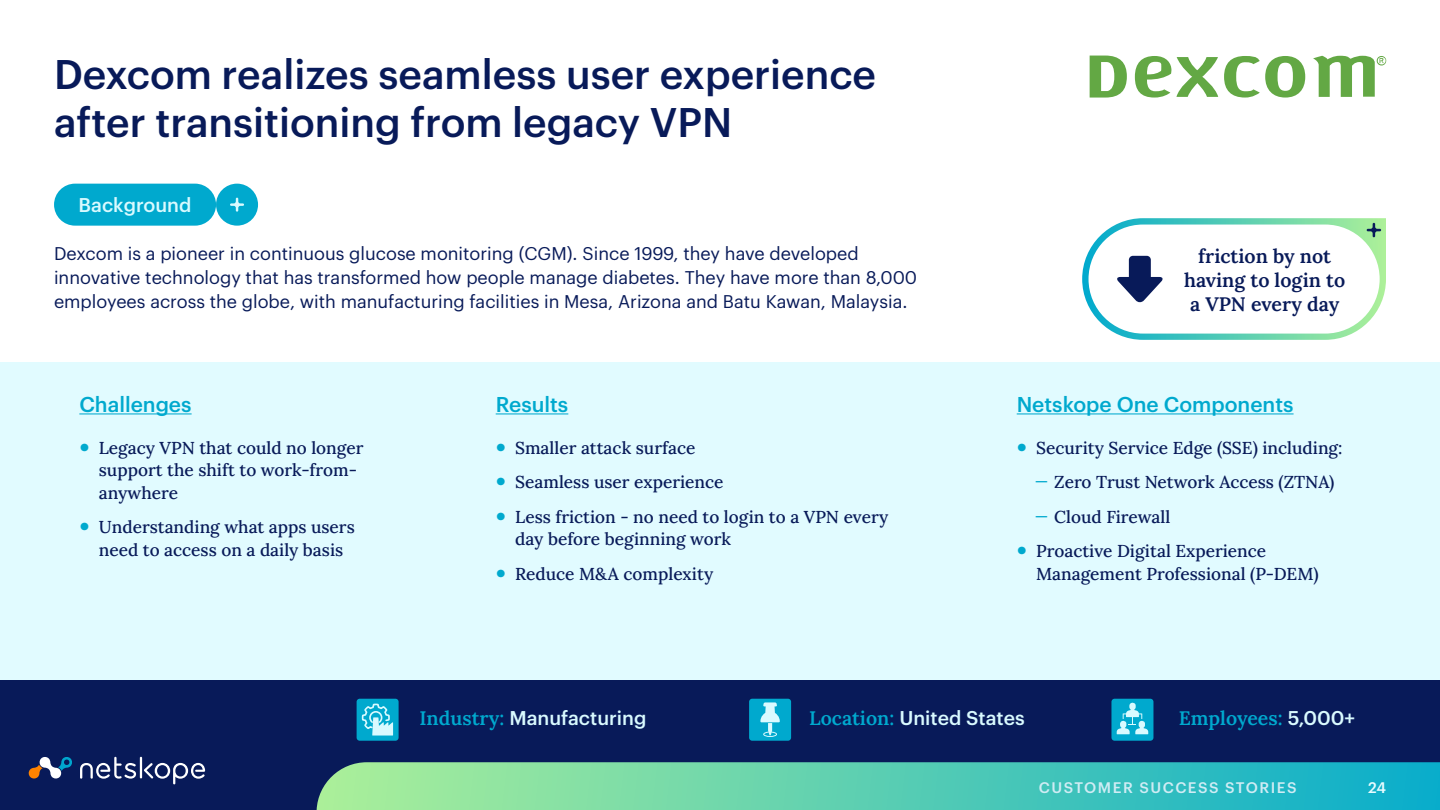
<style>
.page{position:relative;width:1440px;height:810px;background:#fff}
.page>*{position:absolute;margin:0;border:0;box-sizing:border-box;transform-origin:0 0}
.t1{font:500 40.5px/48.6px "Graphik";color:#081a59}
.t2{font:500 21px "Graphik";color:#00a9ce}
.t3{font:500 19.5px "Graphik";color:#d9faff}
.t4{font:19.5px/24px "Lora";color:#081a59;text-align:center}
.t5{font:19.5px "Lora";letter-spacing:-.005em;color:#00a9ce}
.t6{font:18px/24px "Graphik";color:#081a59}
.t7{font:17.25px/22.5px "Lora";color:#081a59}
.t8{font:500 15px "Graphik";letter-spacing:.1em;color:#d0ecf4}
.t9{font:500 15px "Graphik";color:#e9fcff}
.s1{font-size:25.5px;color:#00a9ce}
.s2{font-family:"Lora";font-weight:400;color:#00a9ce}
.s3{font-family:"Graphik";font-weight:500;color:#d9faff}
</style>
<div class="page">
<div style="left:0;top:679px;width:1440px;height:131px;background:#081a59"></div>
<svg style="left:317px;top:762px;width:1123px;height:48px;background:#57cab1"></svg>
<svg style="left:28px;top:757px;width:44px;height:22px"></svg>
<hr style="left:140px;top:757px;width:2px;height:21px;background:#fff">
<svg style="left:80px;top:757px;width:56px;height:22px"></svg>
<svg style="left:144px;top:763px;width:61px;height:21px"></svg>
<div style="left:0;top:362px;width:1440px;height:318px;background:#e1fbff"></div>
<hr style="left:496px;top:413px;width:72px;height:1px;background:#00a9ce">
<hr style="left:1017px;top:413px;width:277px;height:1px;background:#00a9ce">
<hr style="left:79px;top:413px;width:113px;height:1px;background:#00a9ce">
<div style="left:54px;top:184px;width:162px;height:42px;background:#00a9ce;border-radius:21px"></div>
<div style="left:216px;top:184px;width:42px;height:42px;background:#00a9ce;border-radius:50%"></div>
<svg style="left:230px;top:198px;width:14px;height:14px"></svg>
<div style="left:357px;top:699px;width:42px;height:42px;background:#00a9ce;border-radius:3px"></div>
<svg style="left:361px;top:703px;width:32px;height:33px"></svg>
<div style="left:749px;top:699px;width:42px;height:42px;background:#00a9ce;border-radius:3px"></div>
<svg style="left:760px;top:702px;width:20px;height:35px"></svg>
<div style="left:1111px;top:699px;width:42px;height:42px;background:#00a9ce;border-radius:3px"></div>
<svg style="left:1117px;top:702px;width:31px;height:32px"></svg>
<svg style="left:1090px;top:56px;width:296px;height:42px"></svg>
<svg style="left:1082px;top:218px;width:304px;height:122px"></svg>
<h1 class="t1" style="left:54px;top:46px;width:824px">Dexcom realizes seamless user experience after transitioning from legacy VPN</h1>
<p class="t3" style="left:79px;top:190px;width:114px">Background</p>
<p class="t6" style="left:54px;top:240px;width:865px">Dexcom is a pioneer in continuous glucose monitoring (CGM). Since 1999, they have developed innovative technology that has transformed how people manage diabetes. They have more than 8,000 employees across the globe, with manufacturing facilities in Mesa, Arizona and Batu Kawan, Malaysia.</p>
<p class="t4" style="left:1184px;top:243px;width:163px">friction by not having to login to a VPN every day</p>
<p class="t2" style="left:79px;top:388px;width:114px">Challenges</p>
<p class="t7" style="left:99px;top:435px;width:266px;text-indent:-20px"><span class="s1">•</span> Legacy VPN that could no longer support the shift to work-from&shy;anywhere</p>
<p class="t7" style="left:79px;top:515px;width:277px;text-align:center"><span class="s1">•</span> Understanding what apps users need to access on a daily basis</p>
<p class="t2" style="left:496px;top:388px;width:74px">Results</p>
<p class="t2" style="left:1017px;top:388px;width:278px">Netskope One Components</p>
<p class="t7" style="left:496px;top:435px;width:201px"><span class="s1">•</span> Smaller attack surface</p>
<p class="t7" style="left:496px;top:470px;width:229px"><span class="s1">•</span> Seamless user experience</p>
<p class="t7" style="left:515px;top:504px;width:375px;text-indent:-20px"><span class="s1">•</span> Less friction - no need to login to a VPN every day before beginning work</p>
<p class="t7" style="left:496px;top:561px;width:219px"><span class="s1">•</span> Reduce M&amp;A complexity</p>
<p class="t7" style="left:1035px;top:429px;width:309px;line-height:34.5px;text-indent:-18px"><span class="s1">•</span> Security Service Edge (SSE) including: <span class="s1">−</span> Zero Trust Network Access (ZTNA) <span class="s1">−</span> Cloud Firewall</p>
<p class="t7" style="left:1036px;top:539px;width:284px;text-indent:-20px"><span class="s1">•</span> Proactive Digital Experience<br>Management Professional (P-DEM)</p>
<p class="t3" style="left:420px;top:703px;width:228px"><span class="s2">Industry:</span> Manufacturing</p>
<p class="t3" style="left:809px;top:703px;width:217px"><span class="s2">Location:</span> United States</p>
<p class="t5" style="left:1179px;top:704px;width:178px">Employees: <span class="s3">5,000+</span></p>
<p class="t8" style="left:1039px;top:777px;width:259px">CUSTOMER SUCCESS STORIES</p>
<p class="t9" style="left:1368px;top:776px;width:19px">24</p>
</div>
